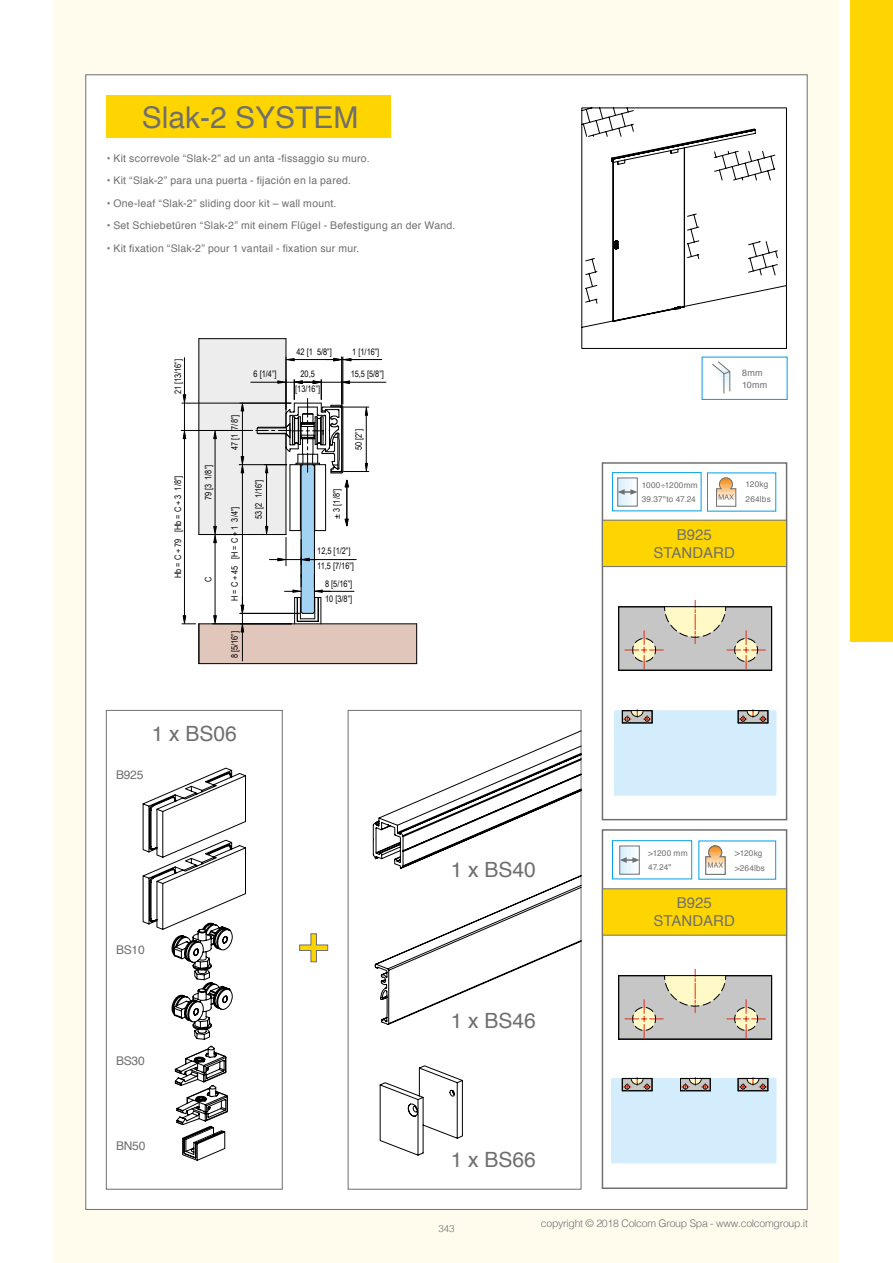
<style>
.page{position:relative;width:893px;height:1263px;background:#fff}
.page>*{position:absolute;margin:0;border:0;box-sizing:border-box;transform-origin:0 0}
.t1{font:30px "Helvetica";color:#706f6f}
.t2{font:21px "Helvetica";color:#706f6f}
.t3{font:15px/18px "Helvetica";color:#706f6f;text-align:center}
.t4{font:12px "Helvetica";letter-spacing:-.02em;color:#706f6f}
.t5{font:10.5px "Helvetica";letter-spacing:.02em;color:#706f6f}
.t6{font:300 10.5px "Helvetica";letter-spacing:-.025em;color:#706f6f}
.t7{font:300 9.75px "Helvetica";color:#706f6f}
.t8{font:9px/15px "Arial Narrow";color:#000}
.t9{font:9px/12px "Helvetica";letter-spacing:.02em;color:#706f6f}
.t10{font:8.25px/15px "Helvetica";letter-spacing:.02em;color:#706f6f}
.s1{font-size:9px}
</style>
<div class="page">
<div style="left:850px;top:0;width:43px;height:642px;background:#ffd500"></div>
<div style="left:54px;top:0;width:785px;height:1263px;background:#fffbed"></div>
<div style="left:85px;top:74px;width:722px;height:1136px;background:#fff;border:1px solid #706f6f"></div>
<div style="left:199px;top:339px;width:87px;height:196px;background:#ededed"></div>
<div style="left:199px;top:624px;width:217px;height:39px;background:#e0c6bb"></div>
<hr style="left:199px;top:338px;width:87px;height:1px;background:#000">
<hr style="left:286px;top:339px;width:1px;height:73px;background:#000">
<hr style="left:199px;top:534px;width:87px;height:1px;background:#000">
<hr style="left:199px;top:339px;width:1px;height:195px;background:#000">
<hr style="left:199px;top:623px;width:218px;height:1px;background:#000">
<hr style="left:199px;top:663px;width:218px;height:1px;background:#000">
<hr style="left:416px;top:624px;width:1px;height:40px;background:#000">
<hr style="left:199px;top:624px;width:1px;height:40px;background:#000">
<hr style="left:294px;top:359px;width:39px;height:1px;background:#000">
<svg style="left:286px;top:358px;width:9px;height:3px"></svg>
<hr style="left:342px;top:357px;width:1px;height:47px;background:#000">
<hr style="left:343px;top:357px;width:1px;height:47px;background:#000">
<hr style="left:343px;top:359px;width:39px;height:1px;background:#000">
<svg style="left:325px;top:358px;width:34px;height:3px"></svg>
<hr style="left:342px;top:382px;width:44px;height:1px;background:#000">
<hr style="left:242px;top:607px;width:1px;height:54px;background:#000">
<svg style="left:241px;top:624px;width:3px;height:8px"></svg>
<svg style="left:241px;top:597px;width:3px;height:16px"></svg>
<hr style="left:242px;top:473px;width:1px;height:132px;background:#000">
<hr style="left:240px;top:613px;width:59px;height:1px;background:#000">
<hr style="left:240px;top:464px;width:47px;height:1px;background:#000">
<hr style="left:215px;top:543px;width:1px;height:72px;background:#000">
<svg style="left:213px;top:615px;width:4px;height:9px"></svg>
<hr style="left:184px;top:358px;width:1px;height:257px;background:#000">
<hr style="left:182px;top:430px;width:70px;height:1px;background:#000">
<svg style="left:182px;top:615px;width:14px;height:9px"></svg>
<hr style="left:242px;top:411px;width:1px;height:45px;background:#000">
<svg style="left:239px;top:456px;width:5px;height:17px"></svg>
<svg style="left:241px;top:404px;width:3px;height:7px"></svg>
<svg style="left:256px;top:380px;width:113px;height:244px"></svg>
<hr style="left:215px;top:439px;width:1px;height:87px;background:#000">
<svg style="left:212px;top:526px;width:27px;height:17px"></svg>
<svg style="left:213px;top:431px;width:4px;height:8px"></svg>
<hr style="left:182px;top:403px;width:109px;height:1px;background:#000">
<svg style="left:181px;top:430px;width:5px;height:9px"></svg>
<svg style="left:183px;top:394px;width:3px;height:9px"></svg>
<hr style="left:251px;top:382px;width:35px;height:1px;background:#000">
<div style="left:106px;top:96px;width:285px;height:42px;background:#ffd500"></div>
<svg style="left:299px;top:933px;width:29px;height:29px"></svg>
<svg style="left:581px;top:107px;width:206px;height:242px"></svg>
<svg style="left:143px;top:768px;width:103px;height:392px"></svg>
<svg style="left:373px;top:730px;width:209px;height:426px"></svg>
<div style="left:702px;top:357px;width:85px;height:43px;border:1px solid #009fe3"></div>
<svg style="left:712px;top:361px;width:19px;height:33px"></svg>
<div style="left:106px;top:710px;width:177px;height:479px;border:1px solid #706f6f"></div>
<div style="left:602px;top:462px;width:185px;height:358px;border:2px solid #706f6f"></div>
<div style="left:602px;top:829px;width:185px;height:360px;border:2px solid #706f6f"></div>
<div style="left:602px;top:520px;width:185px;height:47px;background:#ffd500;border:1px solid #706f6f"></div>
<div style="left:602px;top:888px;width:185px;height:47px;background:#ffd500;border:1px solid #706f6f"></div>
<div style="left:614px;top:711px;width:162px;height:84px;background:#d4edfc"></div>
<div style="left:614px;top:710px;width:162px;height:85px;border:1px solid #d4edfc"></div>
<div style="left:612px;top:1078px;width:164px;height:85px;background:#d4edfc"></div>
<div style="left:611px;top:1078px;width:165px;height:85px;border:1px solid #d4edfc"></div>
<hr style="left:619px;top:670px;width:153px;height:1px;background:#000">
<svg style="left:618px;top:600px;width:154px;height:70px;background:#cdc9bf"></svg>
<hr style="left:619px;top:606px;width:153px;height:1px;background:#000">
<hr style="left:619px;top:1039px;width:153px;height:1px;background:#000">
<svg style="left:618px;top:969px;width:154px;height:70px;background:#cdc9bf"></svg>
<hr style="left:619px;top:975px;width:153px;height:1px;background:#000">
<hr style="left:622px;top:723px;width:30px;height:1px;background:#000">
<svg style="left:622px;top:709px;width:31px;height:14px"></svg>
<hr style="left:622px;top:710px;width:30px;height:1px;background:#000">
<hr style="left:738px;top:723px;width:30px;height:1px;background:#000">
<svg style="left:738px;top:709px;width:31px;height:14px"></svg>
<hr style="left:738px;top:710px;width:30px;height:1px;background:#000">
<svg style="left:622px;top:1077px;width:31px;height:14px"></svg>
<hr style="left:622px;top:1078px;width:30px;height:1px;background:#000">
<svg style="left:738px;top:1077px;width:31px;height:14px"></svg>
<hr style="left:738px;top:1078px;width:30px;height:1px;background:#000">
<svg style="left:680px;top:1077px;width:31px;height:14px"></svg>
<hr style="left:680px;top:1078px;width:30px;height:1px;background:#000">
<svg style="left:716px;top:477px;width:21px;height:30px"></svg>
<div style="left:617px;top:477px;width:21px;height:29px;border:1px solid #706f6f"></div>
<svg style="left:618px;top:478px;width:19px;height:28px"></svg>
<div style="left:612px;top:472px;width:89px;height:39px;border:1px solid #009fe3"></div>
<svg style="left:705px;top:845px;width:21px;height:30px"></svg>
<div style="left:619px;top:846px;width:21px;height:28px;border:1px solid #706f6f"></div>
<svg style="left:620px;top:846px;width:20px;height:28px"></svg>
<div style="left:612px;top:840px;width:80px;height:39px;border:1px solid #009fe3"></div>
<h1 class="t1" style="left:142px;top:94px;width:218px">Slak-2 SYSTEM</h1>
<p class="t5" style="left:107px;top:150px;width:264px">• Kit scorrevole “Slak-2” ad un anta -fissaggio su muro.</p>
<p class="t5" style="left:107px;top:172px;width:246px">• Kit “Slak-2” para una puerta - fijación en la pared.</p>
<p class="t5" style="left:107px;top:195px;width:231px">• One-leaf “Slak-2” sliding door kit – wall mount.</p>
<p class="t5" style="left:107px;top:217px;width:350px">• Set Schiebetüren “Slak-2” mit einem Flügel - Befestigung an der Wand.</p>
<p class="t5" style="left:107px;top:240px;width:254px">• Kit fixation “Slak-2” pour 1 vantail - fixation sur mur.</p>
<p class="t8" style="left:170px;top:394px;width:37px;rotate:-90deg">21 [13/16”]</p>
<p class="t8" style="left:170px;top:578px;width:104px;rotate:-90deg">Hb = C + 79 [Hb = C + 3 1/8”]</p>
<p class="t8" style="left:201px;top:500px;width:37px;rotate:-90deg">79 [3 1/8”]</p>
<p class="t8" style="left:201px;top:582px;width:7px;rotate:-90deg">C</p>
<p class="t8" style="left:254px;top:366px;width:24px">6 [1/4”]</p>
<p class="t8" style="left:227px;top:450px;width:37px;rotate:-90deg">47 [1 7/8”]</p>
<p class="t8" style="left:227px;top:601px;width:96px;rotate:-90deg">H = C + 45 [H = C + 1 3/4”]</p>
<p class="t8" style="left:227px;top:658px;width:29px;rotate:-90deg">8 [5/16”]</p>
<p class="t8" style="left:251px;top:519px;width:41px;rotate:-90deg">53 [2 1/16”]</p>
<p class="t8" style="left:296px;top:344px;width:37px">42 [1 5/8”]</p>
<p class="t8" style="left:352px;top:344px;width:29px">1 [1/16”]</p>
<p class="t8" style="left:295px;top:366px;width:27px;text-align:center">20,5 [13/16”]</p>
<p class="t8" style="left:351px;top:366px;width:35px">15,5 [5/8”]</p>
<p class="t8" style="left:351px;top:450px;width:22px;rotate:-90deg">50 [2”]</p>
<p class="t8" style="left:329px;top:519px;width:31px;rotate:-90deg">± 3 [1/8”]</p>
<p class="t8" style="left:317px;top:543px;width:38px">12,5 [1/2”]<br>11,5 [7/16”]</p>
<p class="t8" style="left:325px;top:576px;width:29px">8 [5/16”]<br>10 [3/8”]</p>
<h2 class="t2" style="left:152px;top:718px;width:87px">1 x BS06</h2>
<p class="t4" style="left:116px;top:766px;width:29px">B925</p>
<p class="t4" style="left:116px;top:941px;width:30px">BS10</p>
<p class="t4" style="left:116px;top:1052px;width:30px">BS30</p>
<p class="t4" style="left:116px;top:1136px;width:31px">BN50</p>
<h2 class="t2" style="left:451px;top:853px;width:87px">1 x BS40</h2>
<h2 class="t2" style="left:451px;top:1005px;width:87px">1 x BS46</h2>
<h2 class="t2" style="left:451px;top:1144px;width:87px">1 x BS66</h2>
<p class="t9" style="left:742px;top:367px;width:27px">8mm<br>10mm</p>
<p class="t10" style="left:642px;top:478px;width:57px;line-height:13.6px">1000÷1200mm<br>39.37"to 47.24</p>
<h3 class="t3" style="left:653px;top:526px;width:83px">B925<br>STANDARD</h3>
<p class="t10" style="left:746px;top:477px;width:27px">120kg<br>264lbs</p>
<p class="t10" style="left:648px;top:846px;width:41px;line-height:13.6px">&gt;1200 mm<br>47.24"</p>
<p class="t10" style="left:735px;top:845px;width:32px"><span class="s1">&gt;</span>120kg &gt;264lbs</p>
<h3 class="t3" style="left:653px;top:894px;width:83px">B925<br>STANDARD</h3>
<p class="t7" style="left:438px;top:1220px;width:18px">343</p>
<p class="t6" style="left:541px;top:1214px;width:268px">copyright © 2018 Colcom Group Spa - www.colcomgroup.it</p>
</div>
